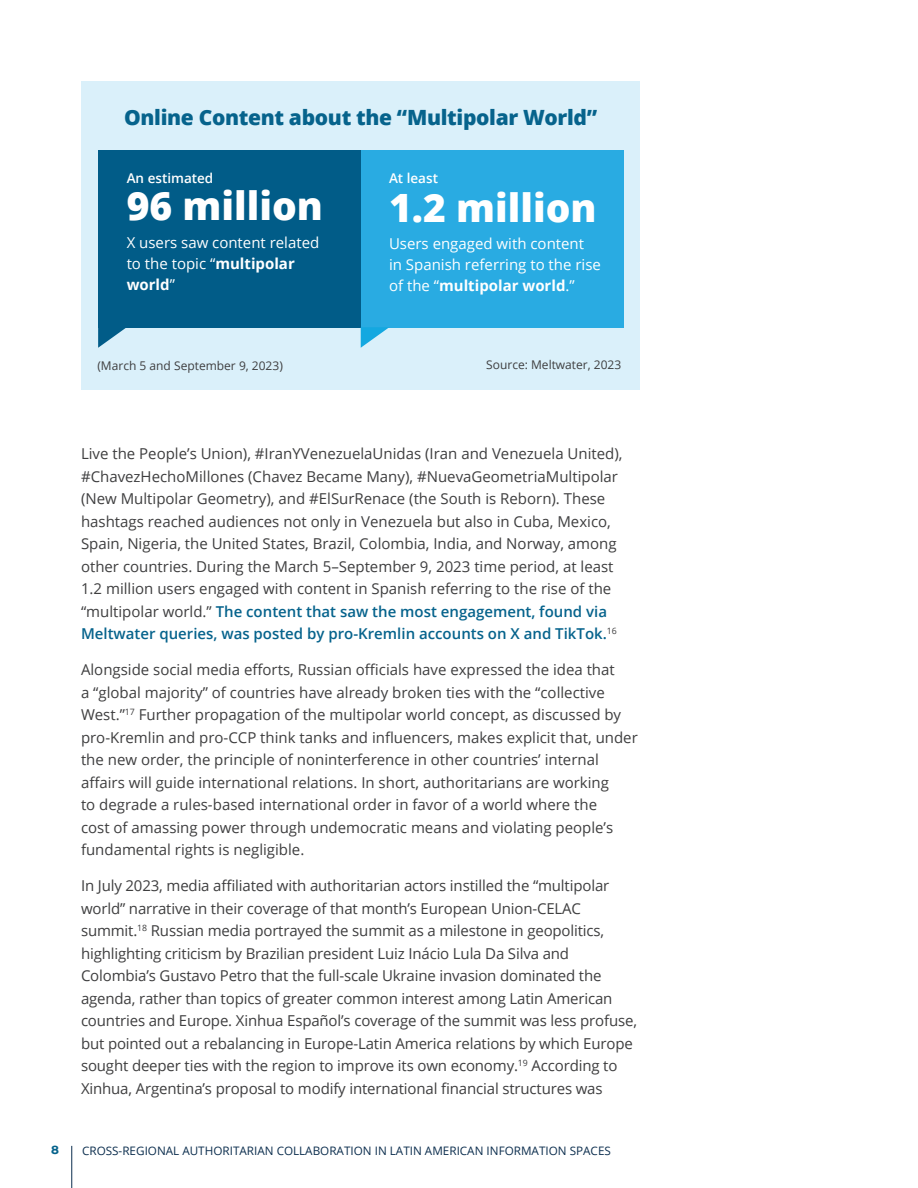
<style>
.page{position:relative;width:918px;height:1188px;background:#fff}
.page>*{position:absolute;margin:0;border:0;box-sizing:border-box;transform-origin:0 0}
.Body{font:800 39px "Open Sans";color:#fff}
.t1{font:800 21px "Open Sans";letter-spacing:-.015em;color:#06638c}
.Body-2{font:15px/22.5px "Open Sans";color:#3e3e3f}
.Body-3{font:15px/21px "Open Sans";color:#fff}
.Body-4{font:600 13.5px "Open Sans";color:#fff}
.Body-5{font:12px "Open Sans";color:#3e3e3f}
.t2{font:11.7px "Open Sans";color:#0c2e4e}
.t3{font:700 11.7px "Conneqt";color:#06638c}
.s1{font-weight:700}
.s2{font-weight:600;color:#06638c}
</style>
<div class="page">
<hr style="left:71px;top:1146px;width:1px;height:42px;background:#0c2e4e">
<div style="left:82px;top:81px;width:558px;height:309px;background:#daf0fa"></div>
<div style="left:98px;top:150px;width:263px;height:177px;background:#015c88"></div>
<div style="left:361px;top:150px;width:263px;height:177px;background:#29abe2"></div>
<svg style="left:98px;top:327px;width:29px;height:21px"></svg>
<svg style="left:361px;top:327px;width:28px;height:21px"></svg>
<h3 class="t1" style="left:124px;top:101px;width:475px">Online Content about the “Multipolar World”</h3>
<p class="Body-4" style="left:127px;top:168px;width:88px">An estimated</p>
<p class="Body" style="left:127px;top:176px;width:198px">96 million</p>
<p class="Body-3" style="left:127px;top:232px;width:194px">X users saw content related to the topic “<span class="s1">multipolar world</span>”</p>
<p class="Body-4" style="left:389px;top:168px;width:50px">At least</p>
<p class="Body" style="left:389px;top:178px;width:209px">1.2 million</p>
<p class="Body-3" style="left:389px;top:233px;width:213px">U sers engaged with content<br>in Spanish referring to the rise of the “<span class="s1">multipolar world</span>.”</p>
<p class="Body-5" style="left:97px;top:357px;width:187px">(March 5 and September 9, 2023)</p>
<p class="Body-5" style="left:486px;top:356px;width:137px">Source: Meltwater, 2023</p>
<p class="Body-2" style="left:81px;top:442px;width:543px">Live the People’s Union), #IranYVenezuelaUnidas (Iran and Venezuela United), #ChavezHechoMillones (Chavez Became Many), #NuevaGeometriaMultipolar (New Multipolar Geometry), and #ElSurRenace (the South is Reborn). These hashtags reached audiences not only in Venezuela but also in Cuba, Mexico, Spain, N igeria, the U nited States, Brazil, Colombia, India, and N orway, among other countries. During the March 5–September 9, 2023 time period, at least 1.2 million users engaged with content in Spanish referring to the rise of the “multipolar world.” <span class="s2">The content that saw the most engagement, found via Meltwater queries, was posted by pro-Kremlin accounts on X and TikTok.</span><sup>16</sup></p>
<p class="Body-2" style="left:81px;top:658px;width:558px">Alongside social media efforts, Russian officials have expressed the idea that<br>a “global majority” of countries have already broken ties with the “collective West.”<sup>17</sup> Further propagation of the multipolar world concept, as discussed by pro-Kremlin and pro-CCP think tanks and influencers, makes explicit that, under the new order, the principle of noninterference in other countries’ internal affairs will guide international relations. In short, authoritarians are working<br>to degrade a rules-based international order in favor of a world where the<br>cost of amassing power through undemocratic means and violating people’s fundamental rights is negligible.</p>
<p class="Body-2" style="left:81px;top:874px;width:558px">In July 2023, media affiliated with authoritarian actors instilled the “multipolar world” narrative in their coverage of that month’s European U nion-CELAC summit. <sup>18</sup> Russian media portrayed the summit as a milestone in geopolitics, highlighting criticism by Brazilian president Luiz Inácio Lula Da Silva and Colombia’s Gustavo Petro that the full-scale U kraine invasion dominated the agenda, rather than topics of greater common interest among Latin American countries and Europe. Xinhua Español’s coverage of the summit was less profuse, but pointed out a rebalancing in Europe-Latin America relations by which Europe sought deeper ties with the region to improve its own economy. <sup>19</sup> According to Xinhua, Argentina’s proposal to modify international financial structures was</p>
<p class="t3" style="left:51px;top:1142px;width:10px">8</p>
<p class="t2" style="left:82px;top:1143px;width:211px">Cross-Regio nal Autho ritarian Collabo</p>
<p class="t2" style="left:329px;top:1143px;width:15px">ratio</p>
<p class="t2" style="left:363px;top:1143px;width:167px">n i n Lati n American Informatio</p>
<p class="t2" style="left:558px;top:1143px;width:20px">n Space</p>
<p class="t2" style="left:605px;top:1143px;width:8px">s</p>
</div>
